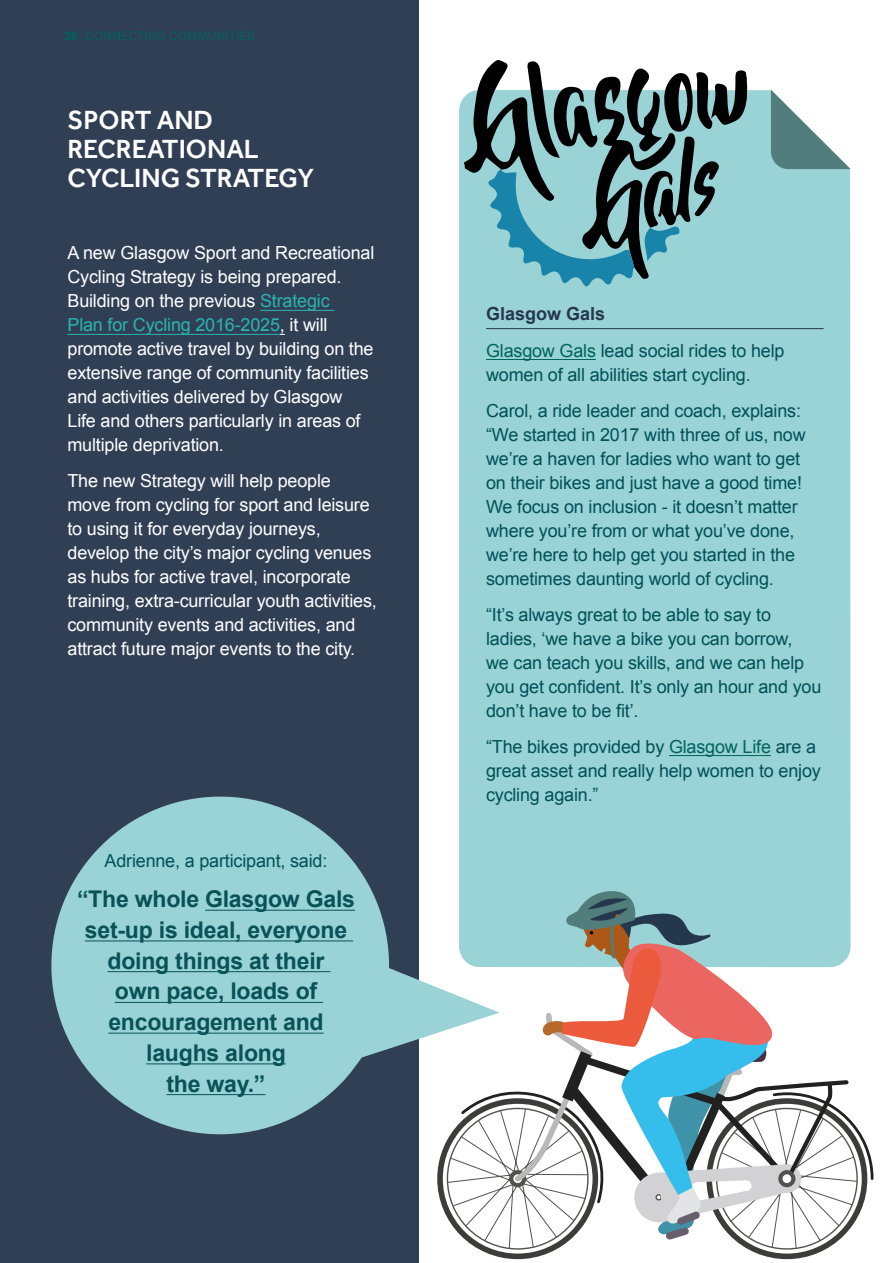
<style>
.page{position:relative;width:893px;height:1263px;background:#fff}
.page>*{position:absolute;margin:0;border:0;box-sizing:border-box;transform-origin:0 0}
.body{font:500 27px/29.2px "Effra";color:#fff}
.Case_Study_text{font:700 23.1px/30.8px "Arial";letter-spacing:-.01em;color:#085258;text-align:center}
.Case_Study_text-2{font:18px/24px "Arial";letter-spacing:-.01em;color:#005158}
.body-2{font:18px/24px "Arial";letter-spacing:-.01em;color:#fff}
.Success_headers{font:700 18px "Arial";color:#25374d}
.t1{font:12px "Aktiv Grotesk";letter-spacing:.03em;color:#00645e}
.s1{font-weight:700}
.s2{font-weight:300}
.s3{color:#29b5b2}
.s4{color:#00645d}
</style>
<div class="page">
<div style="left:0;top:0;width:418px;height:1263px;background:#313f55"></div>
<div style="left:459px;top:90px;width:391px;height:795px;background:#9ad3d6"></div>
<svg style="left:771px;top:90px;width:80px;height:79px"></svg>
<hr style="left:486px;top:328px;width:338px;height:1px;background:#25374d">
<hr style="left:486px;top:359px;width:110px;height:1px;background:#00645d">
<hr style="left:669px;top:755px;width:102px;height:1px;background:#00645d">
<svg style="left:464px;top:60px;width:284px;height:228px;background:#70989d"></svg>
<svg style="left:51px;top:777px;width:448px;height:376px;fill:#9ad3d6"></svg>
<div style="left:437px;top:1098px;width:161px;height:161px;border:6px solid #3c3c3b;border-radius:50%"></div>
<svg style="left:858px;top:1129px;width:16px;height:76px"></svg>
<svg style="left:447px;top:885px;width:411px;height:364px"></svg>
<hr style="left:205px;top:910px;width:150px;height:1px;background:#085258">
<hr style="left:85px;top:941px;width:268px;height:1px;background:#085258">
<hr style="left:108px;top:971px;width:222px;height:1px;background:#085258">
<hr style="left:115px;top:1002px;width:208px;height:1px;background:#085258">
<hr style="left:108px;top:1033px;width:216px;height:1px;background:#085258">
<hr style="left:146px;top:1064px;width:140px;height:1px;background:#085258">
<hr style="left:167px;top:1094px;width:98px;height:1px;background:#085258">
<hr style="left:260px;top:310px;width:74px;height:1px;background:#29b5b2">
<hr style="left:68px;top:334px;width:212px;height:1px;background:#29b5b2">
<p class="t1" style="left:64px;top:29px;width:193px"><span class="s1">36</span><span class="s2">...</span>CONNECTING COMMUNITIES</p>
<p class="body" style="left:68px;top:105px;width:248px">SPORT AND<br>RECREATIONAL<br>CYCLING STRATEGY</p>
<p class="body-2" style="left:68px;top:241px;width:308px">A new Glasgow Sport and Recreational Cycling Strategy is being prepared.<br>Building on the previous <span class="s3">Strategic<br>Plan for Cycling 2016-2025</span>, it will promote active travel by building on the extensive range of community facilities and activities delivered by Glasgow Life and others particularly in areas of multiple deprivation.</p>
<p class="body-2" style="left:68px;top:469px;width:311px">The new Strategy will help people move from cycling for sport and leisure to using it for everyday journeys, develop the city’s major cycling venues as hubs for active travel, incorporate training, extra-curricular youth activities, community events and activities, and attract future major events to the city.</p>
<p class="Case_Study_text-2" style="left:105px;top:848px;width:224px">Adrienne, a participant, said:</p>
<p class="Case_Study_text" style="left:77px;top:884px;width:280px">“The whole Glasgow Gals set-up is ideal, everyone doing things at their<br>own pace, loads of encouragement and laughs along<br>the way.”</p>
<h3 class="Success_headers" style="left:486px;top:302px;width:121px">Glasgow Gals</h3>
<p class="Case_Study_text-2" style="left:486px;top:338px;width:300px"><span class="s4">Glasgow Gals</span> lead social rides to help women of all abilities start cycling.</p>
<p class="Case_Study_text-2" style="left:486px;top:398px;width:321px">Carol, a ride leader and coach, explains: “We started in 2017 with three of us, now we’re a haven for ladies who want to get on their bikes and just have a good time!<br>We focus on inclusion - it doesn’t matter where you’re from or what you’ve done, we’re here to help get you started in the sometimes daunting world of cycling.</p>
<p class="Case_Study_text-2" style="left:486px;top:602px;width:337px">“It’s always great to be able to say to ladies, ‘we have a bike you can borrow,<br>we can teach you skills, and we can help you get confident. It’s only an hour and you don’t have to be fit’.</p>
<p class="Case_Study_text-2" style="left:486px;top:734px;width:336px">“The bikes provided by <span class="s4">Glasgow Life</span> are a great asset and really help women to enjoy cycling again.”</p>
</div>
